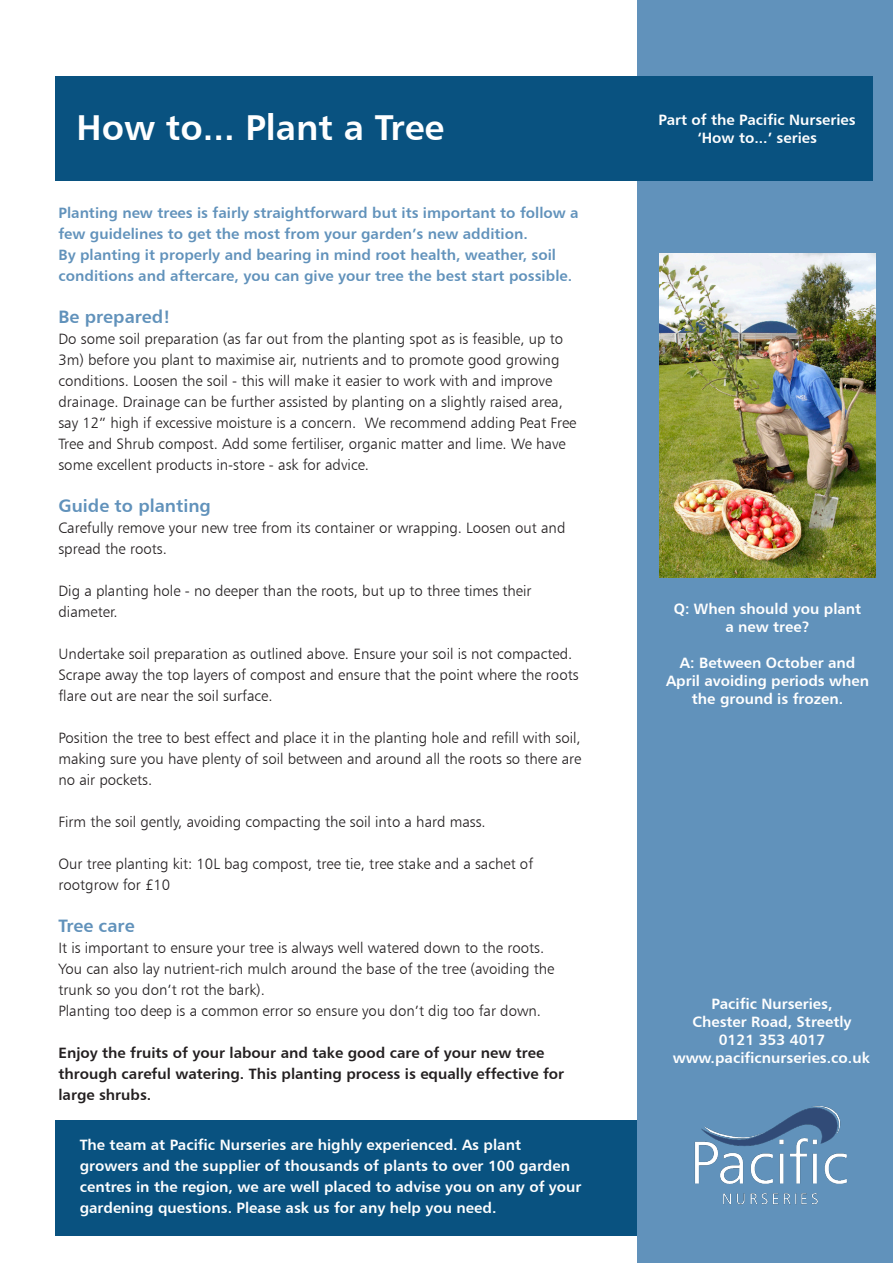
<style>
.page{position:relative;width:893px;height:1263px;background:#fff}
.page>*{position:absolute;margin:0;border:0;box-sizing:border-box;transform-origin:0 0}
.t1{font:36px "Humanist 777 BT Bold B";color:#fff}
.t2{font:18px "Humanist 777 BT Bold B";color:#6192bb}
.t3{font:15px/21px "Humanist 777 BT Light B";color:#231f20}
.t4{font:15px/21px "Humanist 777 BT Bold B";color:#fff;text-align:center}
.t5{font:15px/21px "Humanist 777 BT Bold B";color:#6192bb}
.t6{font:15px/21px "Humanist 777 BT Bold B";color:#231f20}
</style>
<div class="page">
<div style="left:55px;top:1120px;width:583px;height:116px;background:#095280"></div>
<div style="left:638px;top:0;width:255px;height:1263px;background:#6192bb"></div>
<div style="left:55px;top:77px;width:818px;height:104px;background:#095280"></div>
<img style="left:659px;top:253px;width:217px;height:325px">
<img style="left:694px;top:1106px;width:153px;height:99px">
<p class="t1" style="left:77px;top:105px;width:369px">How to... Plant a Tree</p>
<p class="t5" style="left:58px;top:202px;width:522px">Planting new trees is fairly straightforward but its important to follow a few guidelines to get the most from your garden’s new addition.</p>
<p class="t5" style="left:58px;top:244px;width:515px">By planting it properly and bearing in mind root health, weather, soil conditions and aftercare, you can give your tree the best start possible.</p>
<p class="t2" style="left:58px;top:305px;width:114px">Be prepared!</p>
<p class="t3" style="left:58px;top:328px;width:520px">Do some soil preparation (as far out from the planting spot as is feasible, up to 3m) before you plant to maximise air, nutrients and to promote good growing conditions. Loosen the soil - this will make it easier to work with and improve drainage. Drainage can be further assisted by planting on a slightly raised area, say 12” high if excessive moisture is a concern. We recommend adding Peat Free Tree and Shrub compost. Add some fertiliser, organic matter and lime. We have some excellent products in-store - ask for advice.</p>
<p class="t2" style="left:58px;top:494px;width:154px">Guide to planting</p>
<p class="t3" style="left:58px;top:517px;width:508px">Carefully remove your new tree from its container or wrapping. Loosen out and spread the roots.</p>
<p class="t3" style="left:58px;top:580px;width:475px">Dig a planting hole - no deeper than the roots, but up to three times their diameter.</p>
<p class="t3" style="left:58px;top:643px;width:515px">Undertake soil preparation as outlined above. Ensure your soil is not compacted.</p>
<p class="t3" style="left:58px;top:664px;width:522px">Scrape away the top layers of compost and ensure that the point where the roots flare out are near the soil surface.</p>
<p class="t3" style="left:58px;top:727px;width:524px;text-align:justify">Position the tree to best effect and place it in the planting hole and refill with soil, making sure you have plenty of soil between and around all the roots so there are no air pockets.</p>
<p class="t3" style="left:58px;top:811px;width:429px">Firm the soil gently, avoiding compacting the soil into a hard mass.</p>
<p class="t3" style="left:58px;top:853px;width:476px">Our tree planting kit: 10L bag compost, tree tie, tree stake and a sachet of rootgrow for £10</p>
<p class="t2" style="left:58px;top:914px;width:78px">Tree care</p>
<p class="t3" style="left:58px;top:937px;width:487px">It is important to ensure your tree is always well watered down to the roots.</p>
<p class="t3" style="left:58px;top:958px;width:497px">You can also lay nutrient-rich mulch around the base of the tree (avoiding the trunk so you don’t rot the bark).</p>
<p class="t3" style="left:58px;top:1000px;width:484px">Planting too deep is a common error so ensure you don’t dig too far down.</p>
<p class="t6" style="left:58px;top:1042px;width:507px">Enjoy the fruits of your labour and take good care of your new tree through careful watering. This planting process is equally effective for large shrubs.</p>
<p class="t4" style="left:80px;top:1133px;width:503px;text-align:left">The team at Pacific Nurseries are highly experienced. As plant growers and the supplier of thousands of plants to over 100 garden centres in the region, we are well placed to advise you on any of your gardening questions. Please ask us for any help you need.</p>
<p class="t4" style="left:658px;top:110px;width:199px;line-height:18px">Part of the Pacific Nurseries ‘How to...’ series</p>
<p class="t4" style="left:674px;top:597px;width:189px">Q: When should you plant</p>
<p class="t4" style="left:725px;top:615px;width:86px">a new tree?</p>
<p class="t4" style="left:680px;top:651px;width:177px">A: Between October and</p>
<p class="t4" style="left:666px;top:671px;width:205px;line-height:18px">April avoiding periods when the ground is frozen.</p>
<p class="t4" style="left:712px;top:993px;width:122px">Pacific Nurseries,</p>
<p class="t4" style="left:692px;top:1011px;width:161px">Chester Road, Streetly</p>
<p class="t4" style="left:719px;top:1029px;width:108px">0121 353 4017</p>
<p class="t4" style="left:673px;top:1047px;width:199px">www.pacificnurseries.co.uk</p>
</div>
